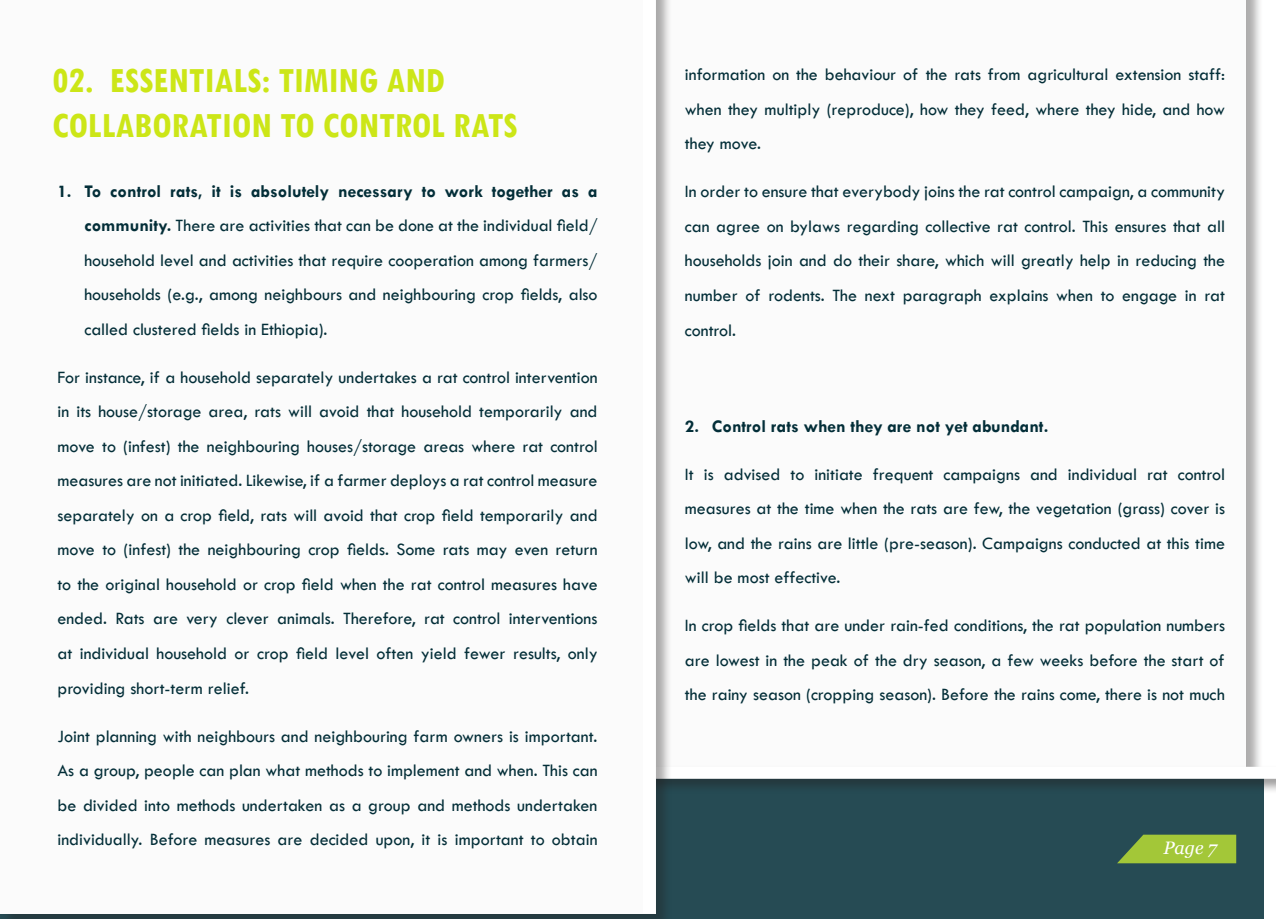
<style>
.page{position:relative;width:1276px;height:919px;background:#fff}
.page>*{position:absolute;margin:0;border:0;box-sizing:border-box;transform-origin:0 0}
.t1{font:700 condensed 37.5px/45px "Tw Cen";color:#cce617}
.t2{font:18px/34.5px "Tw Cen";color:#032e38;text-align:justify}
.t3{font:700 18px "Tw Cen";color:#032e38}
.t4{font:italic 18px "Georgia";color:#fff}
.s1{font-weight:700}
</style>
<div class="page">
<div style="left:654px;top:0;width:609px;height:918px;background:#221f1f;opacity:.37"></div>
<div style="left:653px;top:0;width:592px;height:918px;background:#fbfbfb"></div>
<div style="left:0;top:772px;width:1263px;height:146px;background:#264b54"></div>
<div style="left:0;top:765px;width:1275px;height:28px;background:#221f1f;opacity:.45"></div>
<div style="left:0;top:766px;width:1276px;height:12px;background:#fff"></div>
<div style="left:1px;top:0;width:671px;height:918px;background:#221f1f;opacity:.37"></div>
<div style="left:0;top:0;width:655px;height:912px;background:#fbfbfb"></div>
<div style="left:643px;top:0;width:12px;height:912px;background:#fff"></div>
<svg style="left:1117px;top:834px;width:119px;height:29px;background:#92b63b"></svg>
<h1 class="t1" style="left:52px;top:59px;width:467px">02. ESSENTIALS: TIMING AND<br>COLLABORATION TO CONTROL RATS</h1>
<p class="t2" style="left:685px;top:58px;width:542px">information on the behaviour of the rats from agricultural extension staff: when they multiply (reproduce), how they feed, where they hide, and how they move.</p>
<p class="t2" style="left:685px;top:175px;width:542px">In order to ensure that everybody joins the rat control campaign, a community can agree on bylaws regarding collective rat control. This ensures that all households join and do their share, which will greatly help in reducing the number of rodents. The next paragraph explains when to engage in rat control.</p>
<p class="t2" style="left:84px;top:174px;width:515px;text-indent:-27px"><span class="s1">1. To control rats, it is absolutely necessary to work together as a community.</span> There are activities that can be done at the individual field/ household level and activities that require cooperation among farmers/ households (e.g., among neighbours and neighbouring crop fields, also called clustered fields in Ethiopia).</p>
<p class="t2" style="left:57px;top:361px;width:542px">For instance, if a household separately undertakes a rat control intervention in its house/storage area, rats will avoid that household temporarily and move to (infest) the neighbouring houses/storage areas where rat control measures are not initiated. Likewise, if a farmer deploys a rat control measure separately on a crop field, rats will avoid that crop field temporarily and move to (infest) the neighbouring crop fields. Some rats may even return to the original household or crop field when the rat control measures have ended. Rats are very clever animals. Therefore, rat control interventions at individual household or crop field level often yield fewer results, only providing short-term relief.</p>
<p class="t2" style="left:57px;top:719px;width:542px">Joint planning with neighbours and neighbouring farm owners is important.<br>As a group, people can plan what methods to implement and when. This can be divided into methods undertaken as a group and methods undertaken individually. Before measures are decided upon, it is important to obtain</p>
<p class="t3" style="left:685px;top:418px;width:365px">2. Control rats when they are not yet abundant.</p>
<p class="t2" style="left:685px;top:457px;width:542px">It is advised to initiate frequent campaigns and individual rat control measures at the time when the rats are few, the vegetation (grass) cover is low, and the rains are little (pre-season). Campaigns conducted at this time will be most effective.</p>
<p class="t2" style="left:685px;top:608px;width:542px">In crop fields that are under rain-fed conditions, the rat population numbers are lowest in the peak of the dry season, a few weeks before the start of the rainy season (cropping season). Before the rains come, there is not much</p>
<p class="t4" style="left:1163px;top:840px;width:55px">Page 7</p>
</div>
